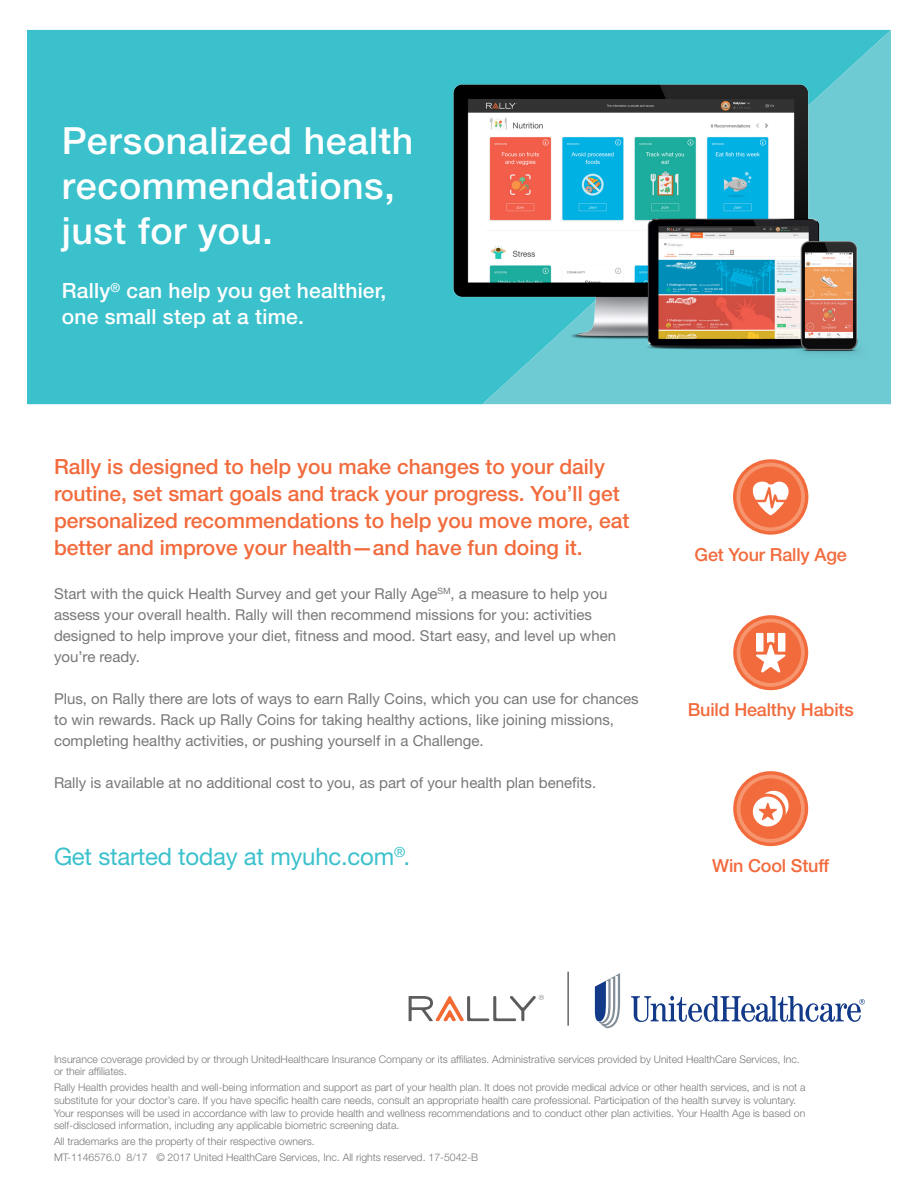
<style>
.page{position:relative;width:918px;height:1188px;background:#fff}
.page>*{position:absolute;margin:0;border:0;box-sizing:border-box;transform-origin:0 0}
.Intro_Copy{font:500 37.5px/45px "Helvetica Neue LT Std";letter-spacing:.015em;color:#fff}
.Intro_Copy-2{font:24px "Helvetica Neue LT Std";letter-spacing:-.01em;color:#3bc1cc}
.Intro_Copy-3{font:500 21px/27px "Helvetica Neue LT Std";color:#f26b3d}
.Intro_Copy-4{font:500 21px/25.2px "Helvetica Neue LT Std";letter-spacing:.01em;color:#fff}
.Intro_Copy-5{font:500 18px "Helvetica Neue LT Std";letter-spacing:-.01em;color:#f26b3d}
.Intro_Copy-6{font:15px/21px "Helvetica Neue LT Std";color:#787779}
.Sources_Disclaimer_C{font:300 10.5px/12.6px "Helvetica Neue LT Std";color:#787779}
</style>
<div class="page">
<div style="left:27px;top:30px;width:455px;height:374px;background:#3bc1cc"></div>
<svg style="left:482px;top:30px;width:409px;height:374px;background:#52c5cf"></svg>
<svg style="left:733px;top:771px;width:75px;height:75px"></svg>
<svg style="left:737px;top:775px;width:68px;height:68px"></svg>
<svg style="left:733px;top:615px;width:75px;height:75px"></svg>
<svg style="left:737px;top:619px;width:68px;height:68px"></svg>
<svg style="left:733px;top:459px;width:75px;height:76px"></svg>
<svg style="left:736px;top:463px;width:69px;height:68px"></svg>
<img style="left:422px;top:83px;width:461px;height:286px">
<svg style="left:631px;top:996px;width:234px;height:26px"></svg>
<svg style="left:595px;top:973px;width:25px;height:55px"></svg>
<svg style="left:409px;top:995px;width:135px;height:26px"></svg>
<hr style="left:567px;top:972px;width:2px;height:54px;background:#676767">
<p class="Intro_Copy" style="left:62px;top:118px;width:353px">Personalized health recommendations, just for you.</p>
<p class="Intro_Copy-4" style="left:62px;top:278px;width:326px">Rally<sup>®</sup> can help you get healthier, one small step at a time.</p>
<p class="Intro_Copy-3" style="left:54px;top:453px;width:577px">Rally is designed to help you make changes to your daily routine, set smart goals and track your progress. You’ll get personalized recommendations to help you move more, eat better and improve your health—and have fun doing it.</p>
<p class="Intro_Copy-6" style="left:54px;top:583px;width:564px">Start with the quick Health Survey and get your Rally Age<sup>SM</sup> , a measure to help you assess your overall health. Rally will then recommend missions for you: activities designed to help improve your diet, fitness and mood. Start easy, and level up when you’re ready.</p>
<p class="Intro_Copy-6" style="left:54px;top:688px;width:586px">Plus, on Rally there are lots of ways to earn Rally Coins, which you can use for chances to win rewards. Rack up Rally Coins for taking healthy actions, like joining missions, completing healthy activities, or pushing yourself in a Challenge.</p>
<p class="Intro_Copy-6" style="left:54px;top:772px;width:544px">Rally is available at no additional cost to you, as part of your health plan benefits.</p>
<p class="Intro_Copy-2" style="left:54px;top:842px;width:358px">Get started today at myuhc.com<sup>®</sup>.</p>
<p class="Intro_Copy-5" style="left:695px;top:543px;width:154px">Get Your Rally Age</p>
<p class="Intro_Copy-5" style="left:688px;top:699px;width:167px">Build Healthy Habits</p>
<p class="Intro_Copy-5" style="left:712px;top:855px;width:119px">Win Cool Stuff</p>
<p class="Sources_Disclaimer_C" style="left:54px;top:1053px;width:747px">Insurance coverage provided by or through UnitedHealthcare Insurance Company or its affiliates. Administrative services provided by United HealthCare Services, Inc. or their affiliates.</p>
<p class="Sources_Disclaimer_C" style="left:54px;top:1081px;width:753px">Rally Health provides health and well-being information and support as part of your health plan. It does not provide medical advice or other health services, and is not a substitute for your doctor’s care. If you have specific health care needs, consult an appropriate health care professional. Participation of the health survey is voluntary.<br>Your responses will be used in accordance with law to provide health and wellness recommendations and to conduct other plan activities. Your Health Age is based on self-disclosed information, including any applicable biometric screening data.</p>
<p class="Sources_Disclaimer_C" style="left:54px;top:1135px;width:262px">All trademarks are the property of their respective owners.</p>
<p class="Sources_Disclaimer_C" style="left:54px;top:1151px;width:426px">MT-1146576.0 8/17 © 2017 United HealthCare Services, Inc. All rights reserved. 17-5042-B</p>
</div>
